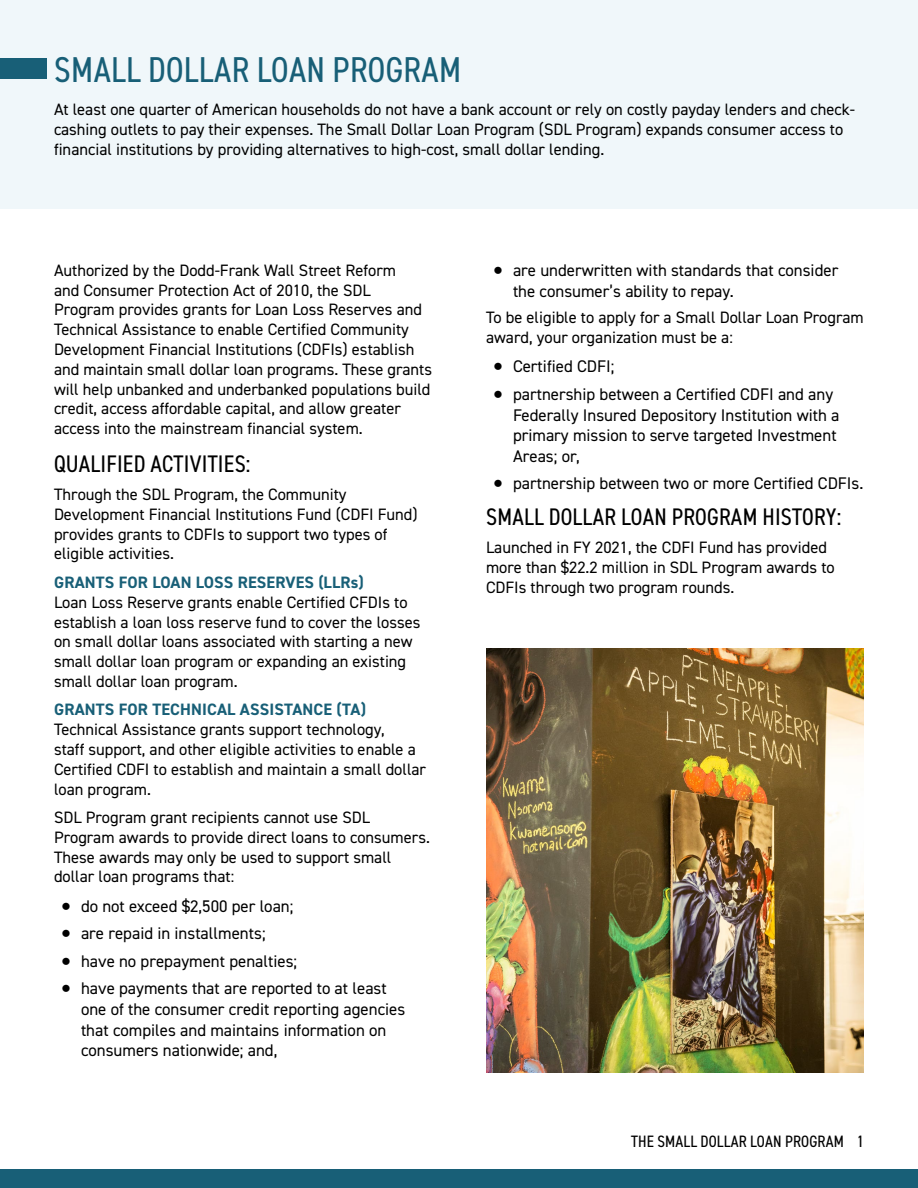
<style>
.page{position:relative;width:918px;height:1188px;background:#fff}
.page>*{position:absolute;margin:0;border:0;box-sizing:border-box;transform-origin:0 0}
.t1{font:condensed 36px "DIN2014";letter-spacing:.01em;color:#185f77}
.t2{font:condensed 24px "DIN2014";letter-spacing:.01em;color:#000}
.t3{font:16.8px/20.7px "DIN2014";color:#000}
.P_left_align{font:16.5px/19.8px "DIN2014";color:#000}
.t4{font:700 16.5px "DIN2014";letter-spacing:.01em;color:#185f77}
.t5{font:condensed 16.5px "DIN2014";letter-spacing:.01em;color:#000}
.s1{font-family:"Helvetica Neue"}
</style>
<div class="page">
<div style="left:0;top:1169px;width:918px;height:19px;background:#185f77"></div>
<div style="left:0;top:0;width:918px;height:209px;background:#f0f7fa"></div>
<img style="left:486px;top:648px;width:378px;height:424px">
<div style="left:0;top:58px;width:47px;height:20px;background:#185f77"></div>
<h2 class="t1" style="left:54px;top:46px;width:408px">SMALL DOLLAR LOAN PROGRAM</h2>
<p class="P_left_align" style="left:54px;top:99px;width:803px">At least one quarter of American households do not have a bank account or rely on costly payday lenders and check&shy;cashing outlets to pay their expenses. The Small Dollar Loan Program (SDL Program) expands consumer access to financial institutions by providing alternatives to high-cost, small dollar lending.</p>
<p class="P_left_align" style="left:54px;top:260px;width:380px">Authorized by the Dodd-Frank Wall Street Reform<br>and Consumer Protection Act of 2010, the SDL Program provides grants for Loan Loss Reserves and Technical Assistance to enable Certified Community Development Financial Institutions (CDFIs) establish and maintain small dollar loan programs. These grants will help unbanked and underbanked populations build credit, access affordable capital, and allow greater access into the mainstream financial system.</p>
<h3 class="t2" style="left:54px;top:447px;width:198px">QUALIFIED ACTIVITIES:</h3>
<p class="P_left_align" style="left:54px;top:484px;width:365px">Through the SDL Program, the Community Development Financial Institutions Fund (CDFI Fund) provides grants to CDFIs to support two types of eligible activities.</p>
<h4 class="t4" style="left:54px;top:571px;width:311px">GRANTS FOR LOAN LOSS RESERVES (LLRs)</h4>
<p class="P_left_align" style="left:54px;top:592px;width:368px">Loan Loss Reserve grants enable Certified CFDIs to establish a loan loss reserve fund to cover the losses on small dollar loans associated with starting a new small dollar loan program or expanding an existing small dollar loan program.</p>
<h4 class="t4" style="left:54px;top:699px;width:313px">GRANTS FOR TECHNICAL ASSISTANCE (TA)</h4>
<p class="P_left_align" style="left:54px;top:719px;width:374px">Technical Assistance grants support technology,<br>staff support, and other eligible activities to enable a Certified CDFI to establish and maintain a small dollar loan program.</p>
<p class="P_left_align" style="left:54px;top:807px;width:378px">SDL Program grant recipients cannot use SDL Program awards to provide direct loans to consumers.<br>These awards may only be used to support small dollar loan programs that:</p>
<p class="t3" style="left:61px;top:895px;width:234px"><span class="s1">●</span> do not exceed $2,500 per loan;</p>
<p class="t3" style="left:61px;top:923px;width:206px"><span class="s1">●</span> are repaid in installments;</p>
<p class="t3" style="left:61px;top:950px;width:238px"><span class="s1">●</span> have no prepayment penalties;</p>
<p class="t3" style="left:81px;top:978px;width:326px;text-indent:-20px"><span class="s1">●</span> have payments that are reported to at least one of the consumer credit reporting agencies that compiles and maintains information on consumers nationwide; and,</p>
<p class="t3" style="left:513px;top:260px;width:327px;text-indent:-20px"><span class="s1">●</span> are underwritten with standards that consider the consumer’s ability to repay.</p>
<p class="P_left_align" style="left:486px;top:307px;width:379px">To be eligible to apply for a Small Dollar Loan Program award, your organization must be a:</p>
<p class="t3" style="left:493px;top:356px;width:123px"><span class="s1">●</span> Certified CDFI;</p>
<p class="t3" style="left:513px;top:383px;width:328px;text-indent:-20px"><span class="s1">●</span> partnership between a Certified CDFI and any Federally Insured Depository Institution with a primary mission to serve targeted Investment Areas; or,</p>
<p class="t3" style="left:493px;top:473px;width:372px"><span class="s1">●</span> partnership between two or more Certified CDFIs.</p>
<h3 class="t2" style="left:486px;top:501px;width:357px">SMALL DOLLAR LOAN PROGRAM HISTORY:</h3>
<p class="P_left_align" style="left:486px;top:538px;width:350px">Launched in FY 2021, the CDFI Fund has provided more than $22.2 million in SDL Program awards to<br>CDFIs through two program rounds.</p>
<p class="t5" style="left:631px;top:1130px;width:234px">THE SMALL DOLLAR LOAN PROGRAM 1</p>
</div>
